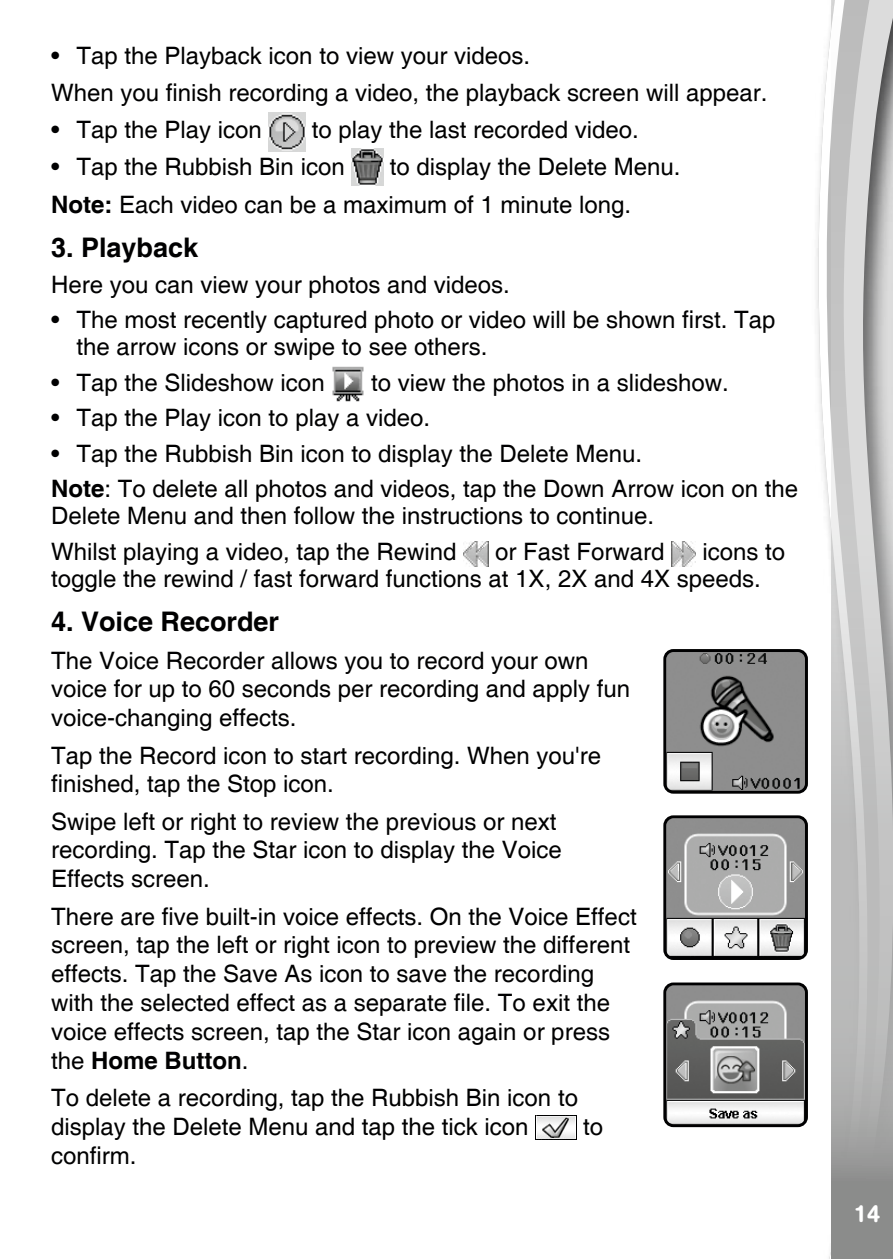
<style>
.page{position:relative;width:893px;height:1259px;background:#fff}
.page>*{position:absolute;margin:0;border:0;box-sizing:border-box;transform-origin:0 0}
.t1{font:700 27px "Helvetica";color:#000001}
.t2{font:24px/28.8px "Helvetica";color:#000001}
.t3{font:500 24px "AG Book Rounded";color:#fff}
.s1{font-weight:700}
</style>
<div class="page">
<svg style="left:818px;top:0;width:14px;height:1259px"></svg>
<svg style="left:832px;top:0;width:61px;height:1259px;background:#bcbcbc"></svg>
<img style="left:269px;top:112px;width:36px;height:39px">
<img style="left:351px;top:149px;width:32px;height:37px">
<img style="left:332px;top:366px;width:32px;height:36px">
<img style="left:463px;top:541px;width:25px;height:25px">
<img style="left:671px;top:541px;width:25px;height:25px">
<img style="left:535px;top:1115px;width:42px;height:24px">
<img style="left:667px;top:653px;width:137px;height:136px">
<div style="left:663px;top:649px;width:145px;height:144px;border:3px solid #000001;border-radius:9px"></div>
<img style="left:667px;top:819px;width:137px;height:137px">
<div style="left:663px;top:815px;width:145px;height:145px;border:3px solid #000001;border-radius:9px"></div>
<img style="left:667px;top:986px;width:137px;height:137px">
<div style="left:663px;top:982px;width:145px;height:145px;border:3px solid #000001;border-radius:9px"></div>
<p class="t2" style="left:51px;top:38px;width:718px;line-height:36.9px">• Tap the Playback icon to view your videos.<br>When you finish recording a video, the playback screen will appear.</p>
<p class="t2" style="left:51px;top:116px;width:212px">• Tap the Play icon</p>
<p class="t2" style="left:312px;top:116px;width:328px">to play the last recorded video.</p>
<p class="t2" style="left:51px;top:153px;width:295px">• Tap the Rubbish Bin icon</p>
<p class="t2" style="left:51px;top:149px;width:631px;line-height:37.2px;text-indent:339px">to display the Delete Menu.<br><span class="s1">Note:</span> Each video can be a maximum of 1 minute long.</p>
<p class="t1" style="left:51px;top:231px;width:149px">3. Playback</p>
<p class="t2" style="left:51px;top:271px;width:460px">Here you can view your photos and videos.</p>
<p class="t2" style="left:77px;top:307px;width:700px;line-height:27px;text-indent:-26px">• The most recently captured photo or video will be shown first. Tap the arrow icons or swipe to see others.</p>
<p class="t2" style="left:51px;top:369px;width:275px">• Tap the Slideshow icon</p>
<p class="t2" style="left:371px;top:369px;width:359px">to view the photos in a slideshow.</p>
<p class="t2" style="left:51px;top:404px;width:381px">• Tap the Play icon to play a video.</p>
<p class="t2" style="left:51px;top:436px;width:749px;line-height:35.4px">• Tap the Rubbish Bin icon to display the Delete Menu.<br><span class="s1">Note</span>: To delete all photos and videos, tap the Down Arrow icon on the</p>
<p class="t2" style="left:51px;top:499px;width:604px;line-height:35.4px">Delete Menu and then follow the instructions to continue.<br>Whilst playing a video, tap the Rewind</p>
<p class="t2" style="left:51px;top:539px;width:736px;line-height:27px;text-indent:651px">icons to toggle the rewind / fast forward functions at 1X, 2X and 4X speeds.</p>
<p class="t1" style="left:51px;top:605px;width:230px">4. Voice Recorder</p>
<p class="t2" style="left:51px;top:646px;width:580px">The Voice Recorder allows you to record your own voice for up to 60 seconds per recording and apply fun voice-changing effects.</p>
<p class="t2" style="left:51px;top:741px;width:552px">Tap the Record icon to start recording. When you're finished, tap the Stop icon.</p>
<p class="t2" style="left:51px;top:807px;width:512px">Swipe left or right to review the previous or next recording. Tap the Star icon to display the Voice<br>Effects screen.</p>
<p class="t2" style="left:51px;top:902px;width:587px">There are five built-in voice effects. On the Voice Effect screen, tap the left or right icon to preview the different effects. Tap the Save As icon to save the recording with the selected effect as a separate file. To exit the voice effects screen, tap the Star icon again or press the <span class="s1">Home Button</span>.</p>
<p class="t2" style="left:51px;top:1084px;width:528px">To delete a recording, tap the Rubbish Bin icon to display the Delete Menu and tap the tick icon</p>
<p class="t2" style="left:495px;top:538px;width:171px">or Fast Forward</p>
<p class="t2" style="left:583px;top:1112px;width:22px">to</p>
<p class="t2" style="left:51px;top:1141px;width:87px">confirm.</p>
<p class="t3" style="left:853px;top:1199px;width:28px">14</p>
</div>
